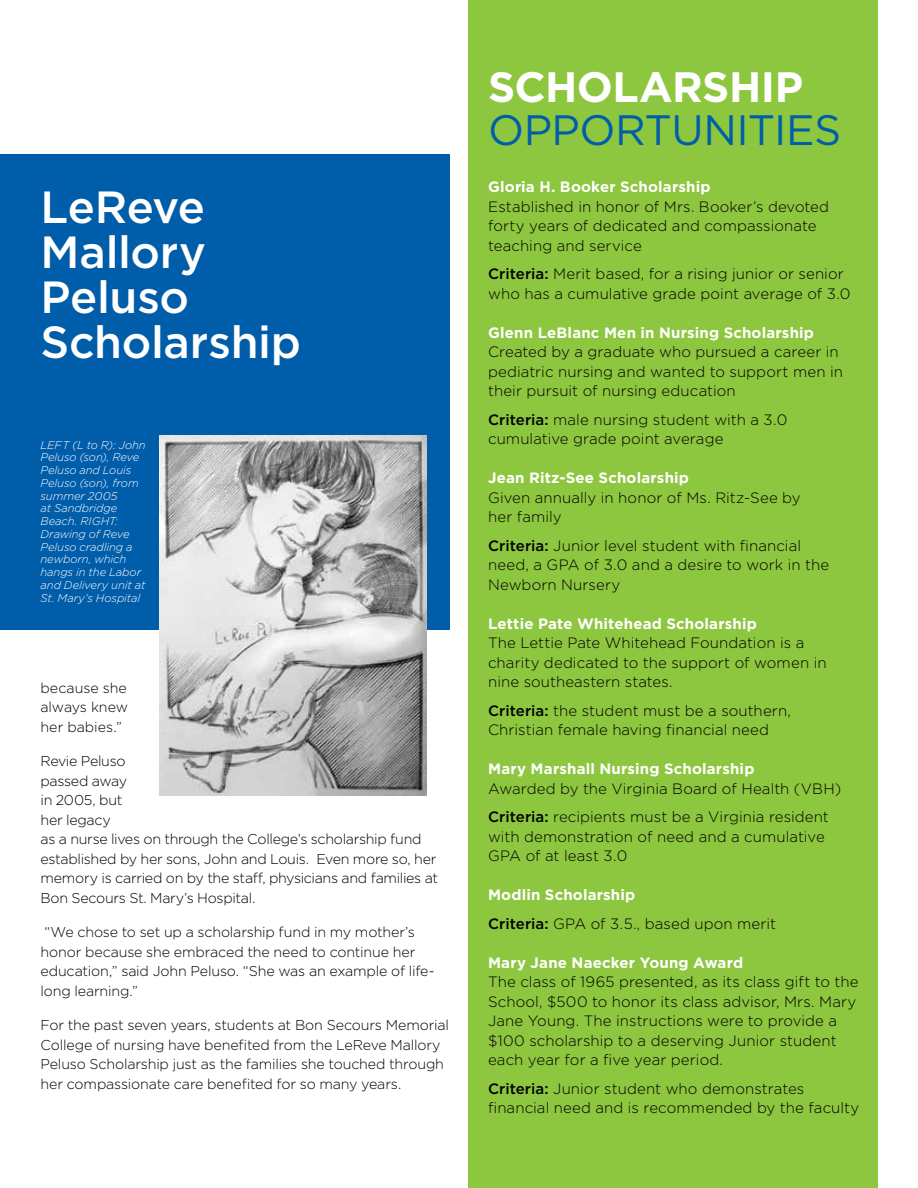
<style>
.page{position:relative;width:918px;height:1188px;background:#fff}
.page>*{position:absolute;margin:0;border:0;box-sizing:border-box;transform-origin:0 0}
.t1{font:500 45px/45px "Gotham";color:#fff}
.t2{font:42.45px "Gotham";color:#005daa}
.t3{font:700 42.45px "Gotham";letter-spacing:-.01em;color:#fff}
.t4{font:300 15px/19.5px "Gotham";letter-spacing:.005em;color:#000}
.t5{font:700 15px "Gotham";letter-spacing:.01em;color:#fff}
.t6{font:300 14.25px/19.5px "Gotham";letter-spacing:-.015em;color:#000}
.t7{font:italic 300 11.25px/12.8px "Gotham";letter-spacing:-.005em;color:#fff}
.s1{font-weight:500}
.s2{font-weight:700;color:#fff}
</style>
<div class="page">
<div style="left:0;top:154px;width:450px;height:476px;background:#005daa"></div>
<div style="left:468px;top:0;width:410px;height:1188px;background:#8dc63f"></div>
<img style="left:160px;top:435px;width:267px;height:361px">
<h1 class="t1" style="left:40px;top:184px;width:262px">LeReve<br>Mallory<br>Peluso<br>Scholarship</h1>
<p class="t7" style="left:40px;top:438px;width:107px">LEFT (L to R): John<br>Peluso (son), Reve<br>Peluso and Louis<br>Peluso (son), from summer 2005<br>at Sandbridge<br>Beach. RIGHT:<br>Drawing of Reve<br>Peluso cradling a newborn, which hangs in the Labor and Delivery unit at<br>St. Mary’s Hospital</p>
<p class="t6" style="left:40px;top:678px;width:89px;text-align:justify">because she always knew her babies.”</p>
<p class="t6" style="left:40px;top:751px;width:399px">Revie Peluso<br>passed away<br>in 2005, but<br>her legacy<br>as a nurse lives on through the College’s scholarship fund established by her sons, John and Louis. Even more so, her memory is carried on by the staff, physicians and families at<br>Bon Secours St. Mary’s Hospital.</p>
<p class="t6" style="left:40px;top:922px;width:395px">“We chose to set up a scholarship fund in my mother’s honor because she embraced the need to continue her education,” said John Peluso. “She was an example of life&shy;long learning.”</p>
<p class="t6" style="left:40px;top:1015px;width:410px">For the past seven years, students at Bon Secours Memorial College of nursing have benefited from the LeReve Mallory Peluso Scholarship just as the families she touched through her compassionate care benefited for so many years.</p>
<h2 class="t3" style="left:488px;top:59px;width:312px">Schola rship</h2>
<h2 class="t2" style="left:488px;top:103px;width:66px">OPPORT</h2>
<h2 class="t2" style="left:671px;top:103px;width:40px">UNITIES</h2>
<p class="t5" style="left:488px;top:177px;width:224px">Gloria H . Booker Scholarship</p>
<p class="t4" style="left:488px;top:196px;width:342px">Established in honor of Mrs. Booker’s devoted forty years of dedicated and compassionate teaching and service</p>
<p class="t4" style="left:488px;top:264px;width:364px"><span class="s1">Criteria:</span> Merit based, for a rising junior or senior who has a cumulative grade point average of 3.0</p>
<p class="t5" style="left:488px;top:323px;width:327px">Glenn LeBlanc Men in N ursing Scholarship</p>
<p class="t4" style="left:488px;top:342px;width:356px">Created by a graduate who pursued a career in pediatric nursing and wanted to support men in their pursuit of nursing education</p>
<p class="t4" style="left:488px;top:409px;width:301px"><span class="s1">Criteria:</span> male nursing student with a 3.0 cumulative grade point average</p>
<p class="t5" style="left:488px;top:468px;width:202px">Jean Ritz-See Scholarship</p>
<p class="t4" style="left:488px;top:487px;width:314px">Given annually in honor of Ms. Ritz-See by her family</p>
<p class="t4" style="left:488px;top:535px;width:343px"><span class="s1">Criteria:</span> Junior level student with financial need, a GPA of 3.0 and a desire to work in the<br>Newborn Nursery</p>
<p class="t5" style="left:488px;top:614px;width:270px">Lettie Pate Whitehead Scholarship</p>
<p class="t4" style="left:488px;top:633px;width:340px">The Lettie Pate Whitehead Foundation is a charity dedicated to the support of women in nine southeastern states.</p>
<p class="t4" style="left:488px;top:700px;width:304px"><span class="s1">Criteria:</span> the student must be a southern,<br>Christian female having financial need</p>
<p class="t5" style="left:488px;top:759px;width:268px">Mary Marshall N ursing Scholarship</p>
<p class="t4" style="left:488px;top:774px;width:355px;line-height:28.5px">Awarded by the Virginia Board of Health (VBH)<br><span class="s1">Criteria:</span> recipients must be a Virginia resident</p>
<p class="t4" style="left:488px;top:826px;width:338px">with demonstration of need and a cumulative<br>GPA of at least 3.0</p>
<p class="t4" style="left:488px;top:880px;width:290px;line-height:28.5px"><span class="s2">Modlin Scholarship<br></span><span class="s1">Criteria:</span> GPA of 3.5., based upon merit</p>
<p class="t5" style="left:488px;top:953px;width:257px">Mary Jane Naecker Young Award</p>
<p class="t4" style="left:488px;top:972px;width:372px">The class of 1965 presented, as its class gift to the School, $500 to honor its class advisor, Mrs. Mary Jane Young. The instructions were to provide a $100 scholarship to a deserving Junior student each year for a five year period.</p>
<p class="t4" style="left:488px;top:1078px;width:373px"><span class="s1">Criteria:</span> Junior student who demonstrates financial need and is recommended by the faculty</p>
</div>
